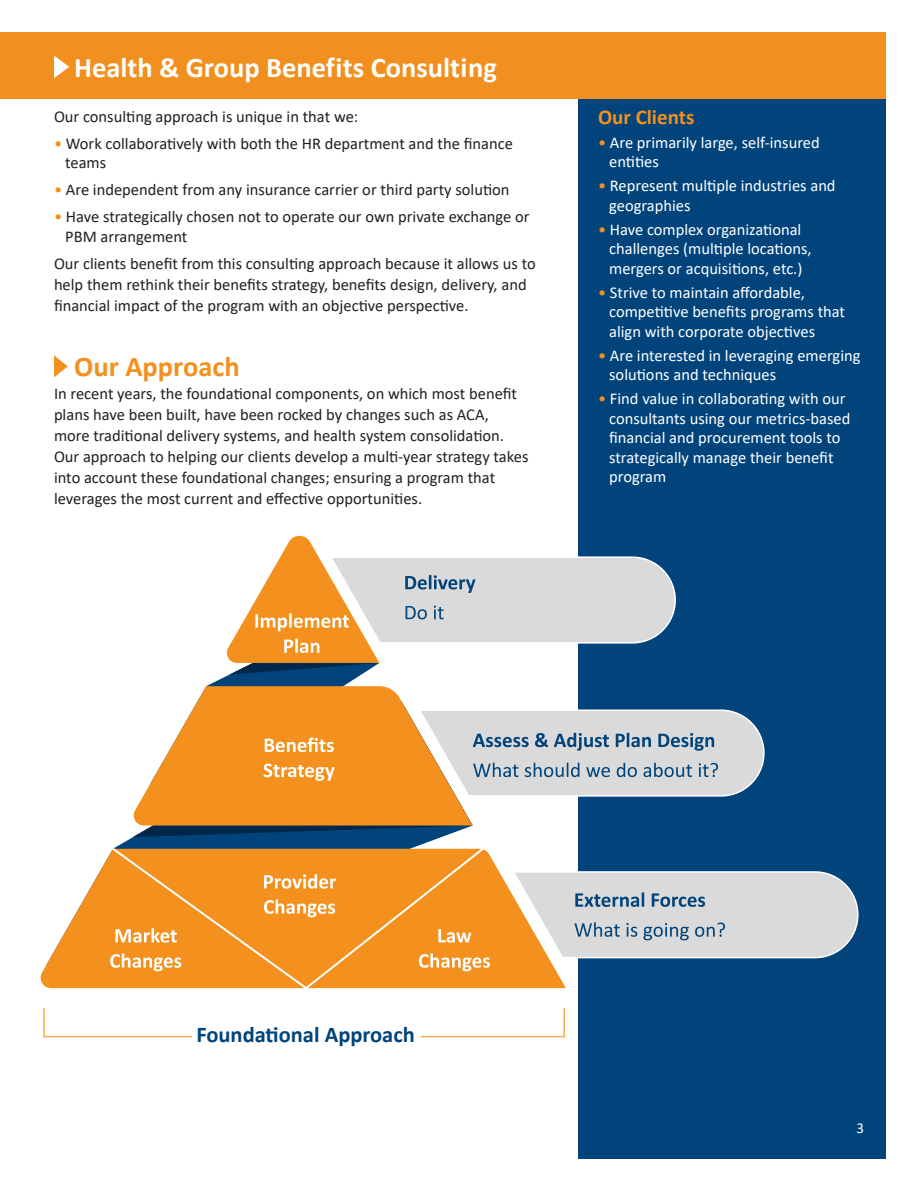
<style>
.page{position:relative;width:918px;height:1188px;background:#fff}
.page>*{position:absolute;margin:0;border:0;box-sizing:border-box;transform-origin:0 0}
.t1{font:700 28.5px "Calibri";color:#fff}
.t2{font:700 28.5px "Calibri";color:#f4901d}
.t3{font:700 22.5px "Calibri";color:#00447b}
.t4{font:700 21px "Calibri";color:#f4901d}
.t5{font:16.5px/21px "Calibri";color:#231f20}
.t6{font:16.5px/19.5px "Calibri";color:#fff}
.t7{font:15px "Calibri";color:#fff}
.s1{color:#f4901d}
.s2{color:#f2901f}
</style>
<div class="page">
<div style="left:578px;top:38px;width:308px;height:1120px;background:#00447b"></div>
<div style="left:0;top:32px;width:886px;height:67px;background:#f2901f"></div>
<svg style="left:54px;top:56px;width:15px;height:22px"></svg>
<svg style="left:54px;top:355px;width:14px;height:22px"></svg>
<svg style="left:43px;top:1008px;width:149px;height:30px"></svg>
<svg style="left:420px;top:1008px;width:145px;height:30px"></svg>
<div style="left:133px;top:793px;width:338px;height:29px;background:#f4901d"></div>
<svg style="left:40px;top:868px;width:526px;height:120px;fill:#f4901d"></svg>
<svg style="left:145px;top:535px;width:620px;height:270px"></svg>
<svg style="left:516px;top:870px;width:343px;height:89px;background:#cdcece"></svg>
<svg style="left:102px;top:822px;width:414px;height:167px;background:#da9039"></svg>
<svg style="left:115px;top:928px;width:62px;height:15px"></svg>
<svg style="left:110px;top:953px;width:71px;height:18px"></svg>
<svg style="left:438px;top:929px;width:33px;height:14px"></svg>
<svg style="left:419px;top:953px;width:71px;height:18px"></svg>
<h1 class="t1" style="left:74px;top:47px;width:424px">Health &amp; Group Benefits Consulting</h1>
<p class="t5" style="left:54px;top:105px;width:306px">Our consulting approach is unique in that we:</p>
<p class="t5" style="left:65px;top:133px;width:449px;line-height:19.5px;text-indent:-11px"><span class="s1">•</span> Work collaboratively with both the HR department and the finance teams</p>
<p class="t5" style="left:54px;top:179px;width:457px"><span class="s1">•</span> Are independent from any insurance carrier or third party solution</p>
<p class="t5" style="left:65px;top:207px;width:466px;line-height:19.5px;text-indent:-11px"><span class="s1">•</span> Have strategically chosen not to operate our own private exchange or<br>PBM arrangement</p>
<p class="t5" style="left:54px;top:252px;width:483px">Our clients benefit from this consulting approach because it allows us to help them rethink their benefits strategy, benefits design, delivery, and financial impact of the program with an objective perspective.</p>
<h1 class="t2" style="left:74px;top:347px;width:167px">Our Approach</h1>
<p class="t5" style="left:54px;top:382px;width:476px">In recent years, the foundational components, on which most benefit plans have been built, have been rocked by changes such as ACA, more traditional delivery systems, and health system consolidation.<br>Our approach to helping our clients develop a multi-year strategy takes into account these foundational changes; ensuring a program that leverages the most current and effective opportunities.</p>
<p class="t4" style="left:598px;top:102px;width:98px">Our Clients</p>
<p class="t6" style="left:609px;top:132px;width:212px;text-indent:-11px"><span class="s1">•</span> Are primarily large, self-insured entities</p>
<p class="t6" style="left:609px;top:176px;width:228px;text-indent:-11px"><span class="s1">•</span> Represent multiple industries and geographies</p>
<p class="t6" style="left:609px;top:219px;width:204px;text-indent:-11px"><span class="s2">•</span> Have complex organizational challenges (multiple locations, mergers or acquisitions, etc.)</p>
<p class="t6" style="left:609px;top:282px;width:237px;text-indent:-11px"><span class="s1">•</span> Strive to maintain affordable, competitive benefits programs that align with corporate objectives</p>
<p class="t6" style="left:609px;top:345px;width:253px;text-indent:-11px"><span class="s1">•</span> Are interested in leveraging emerging solutions and techniques</p>
<p class="t6" style="left:609px;top:389px;width:243px;text-indent:-11px"><span class="s1">•</span> Find value in collaborating with our consultants using our metrics-based financial and procurement tools to strategically manage their benefit program</p>
<h2 class="t3" style="left:196px;top:1019px;width:220px">Foundational Approach</h2>
<p class="t7" style="left:857px;top:1118px;width:9px">3</p>
</div>
